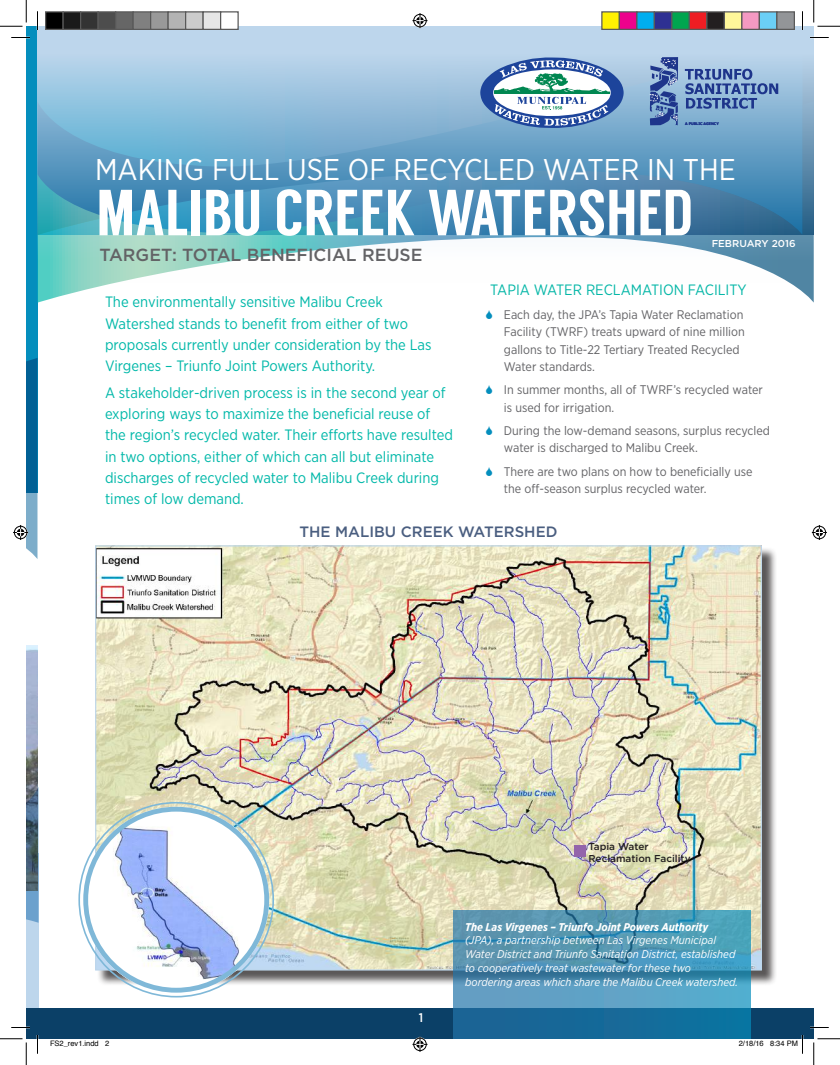
<style>
.page{position:relative;width:840px;height:1065px;background:#fff}
.page>*{position:absolute;margin:0;border:0;box-sizing:border-box;transform-origin:0 0}
.t1{font:65px "Langdon";color:#fff}
.t2{font:30px "Gotham Narrow";color:#fff}
.t3{font:500 17.5px "Gotham";color:#636366}
.t4{font:15px/21.2px "Gotham Narrow";color:#00b8a9}
.t5{font:15px "Gotham Narrow";color:#07b7a8}
.t6{font:500 15px "Gotham";color:#4a5e80}
.t7{font:12.5px/17.5px "Gotham Narrow";color:#636366}
.t8{font:500 12.5px "Gotham Narrow";color:#fff}
.t9{font:italic 11.25px/13.8px "Gotham Narrow";color:#fff}
.t10{font:italic 700 11.25px "Gotham Narrow";color:#fff}
.t11{font:500 10px/12px "Gotham";color:#231f20}
.t12{font:500 10px "Gotham";color:#fff}
.t13{font:7.5px "Helvetica";color:#000}
.t14{font:700 3.62px "Tahoma";color:#1e358b}
</style>
<div class="page">
<div style="left:26px;top:854px;width:13px;height:185px;background:#bdd6ec"></div>
<div style="left:26px;top:26px;width:12px;height:467px;background:#048ebd"></div>
<svg style="left:38px;top:282px;width:776px;height:21px"></svg>
<svg style="left:26px;top:722px;width:13px;height:201px;background:#697f93"></svg>
<div style="left:26px;top:1008px;width:788px;height:31px;background:#0b4067"></div>
<svg style="left:38px;top:26px;width:776px;height:256px;background:#86b6d1"></svg>
<svg style="left:480px;top:57px;width:144px;height:71px"></svg>
<svg style="left:685px;top:122px;width:34px;height:3px"></svg>
<svg style="left:650px;top:57px;width:28px;height:68px;background:#5b78b1"></svg>
<svg style="left:685px;top:69px;width:93px;height:40px;background:#6f8fc0"></svg>
<div style="left:97px;top:547px;width:680px;height:439px;background:#231f20;opacity:.75"></div>
<img style="left:97px;top:547px;width:663px;height:422px">
<svg style="left:83px;top:807px;width:186px;height:186px"></svg>
<img style="left:113px;top:826px;width:127px;height:153px">
<div style="left:83px;top:807px;width:186px;height:186px;border:5px solid #7fb8d8;border-radius:50%"></div>
<div style="left:575px;top:845px;width:11px;height:11px;background:#9365ab"></div>
<svg style="left:454px;top:911px;width:296px;height:128px;background:#428caf"></svg>
<svg style="left:11px;top:37px;width:19px;height:1px"></svg>
<svg style="left:810px;top:37px;width:19px;height:1px"></svg>
<svg style="left:11px;top:1027px;width:19px;height:1px"></svg>
<svg style="left:810px;top:1027px;width:19px;height:1px"></svg>
<svg style="left:37px;top:11px;width:1px;height:19px"></svg>
<svg style="left:37px;top:1035px;width:1px;height:19px"></svg>
<svg style="left:802px;top:11px;width:1px;height:19px"></svg>
<svg style="left:0;top:0;width:27px;height:27px"></svg>
<svg style="left:0;top:1039px;width:27px;height:26px"></svg>
<svg style="left:814px;top:0;width:26px;height:27px"></svg>
<svg style="left:814px;top:1039px;width:26px;height:26px"></svg>
<svg style="left:412px;top:13px;width:16px;height:15px"></svg>
<svg style="left:412px;top:1037px;width:16px;height:15px"></svg>
<svg style="left:13px;top:358px;width:25px;height:201px"></svg>
<svg style="left:812px;top:525px;width:15px;height:15px"></svg>
<div style="left:46px;top:12px;width:17px;height:17px;background:#000"></div>
<div style="left:45px;top:11px;width:19px;height:19px;border:1px solid #595959"></div>
<div style="left:63px;top:12px;width:18px;height:17px;background:#1a1a1a"></div>
<div style="left:62px;top:11px;width:19px;height:19px;border:1px solid #595959"></div>
<div style="left:81px;top:12px;width:17px;height:17px;background:#333"></div>
<div style="left:80px;top:11px;width:19px;height:19px;border:1px solid #595959"></div>
<div style="left:98px;top:12px;width:18px;height:17px;background:#4d4d4d"></div>
<div style="left:98px;top:11px;width:18px;height:19px;border:1px solid #595959"></div>
<div style="left:116px;top:12px;width:17px;height:17px;background:#666"></div>
<div style="left:115px;top:11px;width:19px;height:19px;border:1px solid #595959"></div>
<div style="left:133px;top:12px;width:18px;height:17px;background:#808080"></div>
<div style="left:132px;top:11px;width:19px;height:19px;border:1px solid #595959"></div>
<div style="left:151px;top:12px;width:17px;height:17px;background:#999"></div>
<div style="left:150px;top:11px;width:19px;height:19px;border:1px solid #595959"></div>
<div style="left:168px;top:12px;width:18px;height:17px;background:#b3b3b3"></div>
<div style="left:168px;top:11px;width:18px;height:19px;border:1px solid #595959"></div>
<div style="left:186px;top:12px;width:17px;height:17px;background:#ccc"></div>
<div style="left:185px;top:11px;width:19px;height:19px;border:1px solid #595959"></div>
<div style="left:203px;top:12px;width:18px;height:17px;background:#e6e6e6"></div>
<div style="left:202px;top:11px;width:19px;height:19px;border:1px solid #595959"></div>
<div style="left:221px;top:12px;width:17px;height:17px;background:#fff"></div>
<div style="left:220px;top:11px;width:19px;height:19px;border:1px solid #595959"></div>
<div style="left:602px;top:12px;width:17px;height:17px;background:#fff101"></div>
<div style="left:601px;top:11px;width:19px;height:19px;border:1px solid #595959"></div>
<div style="left:619px;top:12px;width:18px;height:17px;background:#ed028c"></div>
<div style="left:619px;top:11px;width:19px;height:19px;border:1px solid #595959"></div>
<div style="left:637px;top:12px;width:17px;height:17px;background:#00aeef"></div>
<div style="left:636px;top:11px;width:19px;height:19px;border:1px solid #595959"></div>
<div style="left:654px;top:12px;width:18px;height:17px;background:#2e3092"></div>
<div style="left:654px;top:11px;width:18px;height:19px;border:1px solid #595959"></div>
<div style="left:672px;top:12px;width:17px;height:17px;background:#00a54f"></div>
<div style="left:671px;top:11px;width:19px;height:19px;border:1px solid #595959"></div>
<div style="left:689px;top:12px;width:18px;height:17px;background:#ee1d23"></div>
<div style="left:689px;top:11px;width:19px;height:19px;border:1px solid #595959"></div>
<div style="left:707px;top:12px;width:17px;height:17px;background:#231f20"></div>
<div style="left:706px;top:11px;width:19px;height:19px;border:1px solid #595959"></div>
<div style="left:724px;top:12px;width:18px;height:17px;background:#fff79a"></div>
<div style="left:724px;top:11px;width:18px;height:19px;border:1px solid #595959"></div>
<div style="left:742px;top:12px;width:17px;height:17px;background:#f499c2"></div>
<div style="left:741px;top:11px;width:19px;height:19px;border:1px solid #595959"></div>
<div style="left:759px;top:12px;width:18px;height:17px;background:#6bcff6"></div>
<div style="left:759px;top:11px;width:19px;height:19px;border:1px solid #595959"></div>
<div style="left:777px;top:12px;width:17px;height:17px;background:#939598"></div>
<div style="left:776px;top:11px;width:19px;height:19px;border:1px solid #595959"></div>
<svg style="left:801px;top:1035px;width:2px;height:19px"></svg>
<p class="t14" style="left:685px;top:121px;width:35px">A PUBLIC AGENCY</p>
<h2 class="t2" style="left:95px;top:151px;width:642px">MAKING FULL USE OF RECYCLED WATER IN THE</h2>
<h1 class="t1" style="left:96px;top:175px;width:599px">MALIBU CREEK WATERSHED</h1>
<p class="t3" style="left:99px;top:245px;width:325px">TARGET: TOTAL BENEFICIAL REUSE</p>
<p class="t12" style="left:712px;top:237px;width:85px">FEBRUARY 2016</p>
<p class="t4" style="left:105px;top:291px;width:328px">The environmentally sensitive Malibu Creek Watershed stands to benefit from either of two proposals currently under consideration by the Las Virgenes – Triunfo Joint Powers Authority.</p>
<p class="t4" style="left:105px;top:382px;width:349px">A stakeholder-driven process is in the second year of exploring ways to maximize the beneficial reuse of the region’s recycled water. Their efforts have resulted in two options, either of which can all but eliminate discharges of recycled water to Malibu Creek during times of low demand.</p>
<p class="t5" style="left:490px;top:280px;width:258px">TAPIA WATER RECLAMATION FACILITY</p>
<p class="t7" style="left:504px;top:305px;width:242px">Each day, the JPA’s Tapia Water Reclamation Facility (TWRF) treats upward of nine million gallons to Title-22 Tertiary Treated Recycled Water standards.</p>
<p class="t7" style="left:504px;top:381px;width:261px">In summer months, all of TWRF’s recycled water is used for irrigation.</p>
<p class="t7" style="left:504px;top:422px;width:267px">During the low-demand seasons, surplus recycled water is discharged to Malibu Creek.</p>
<p class="t7" style="left:504px;top:462px;width:250px">There are two plans on how to beneficially use the off-season surplus recycled water.</p>
<p class="t6" style="left:300px;top:523px;width:259px">THE MALIBU CREEK WATERSHED</p>
<p class="t11" style="left:589px;top:840px;width:104px">Tapia Water<br>Reclamation Facility</p>
<p class="t8" style="left:419px;top:1010px;width:6px">1</p>
<p class="t10" style="left:465px;top:919px;width:245px">The Las Virgenes – Triunfo Joint Powers Authority</p>
<p class="t9" style="left:465px;top:933px;width:274px">(JPA), a partnership between Las Virgenes Municipal Water District and Triunfo Sanitation District, established to cooperatively treat wastewater for these two bordering areas which share the Malibu Creek watershed.</p>
<p class="t13" style="left:50px;top:1038px;width:61px">FS2_rev1.indd 2</p>
<p class="t13" style="left:739px;top:1038px;width:61px">2/18/16 8:34 PM</p>
</div>
